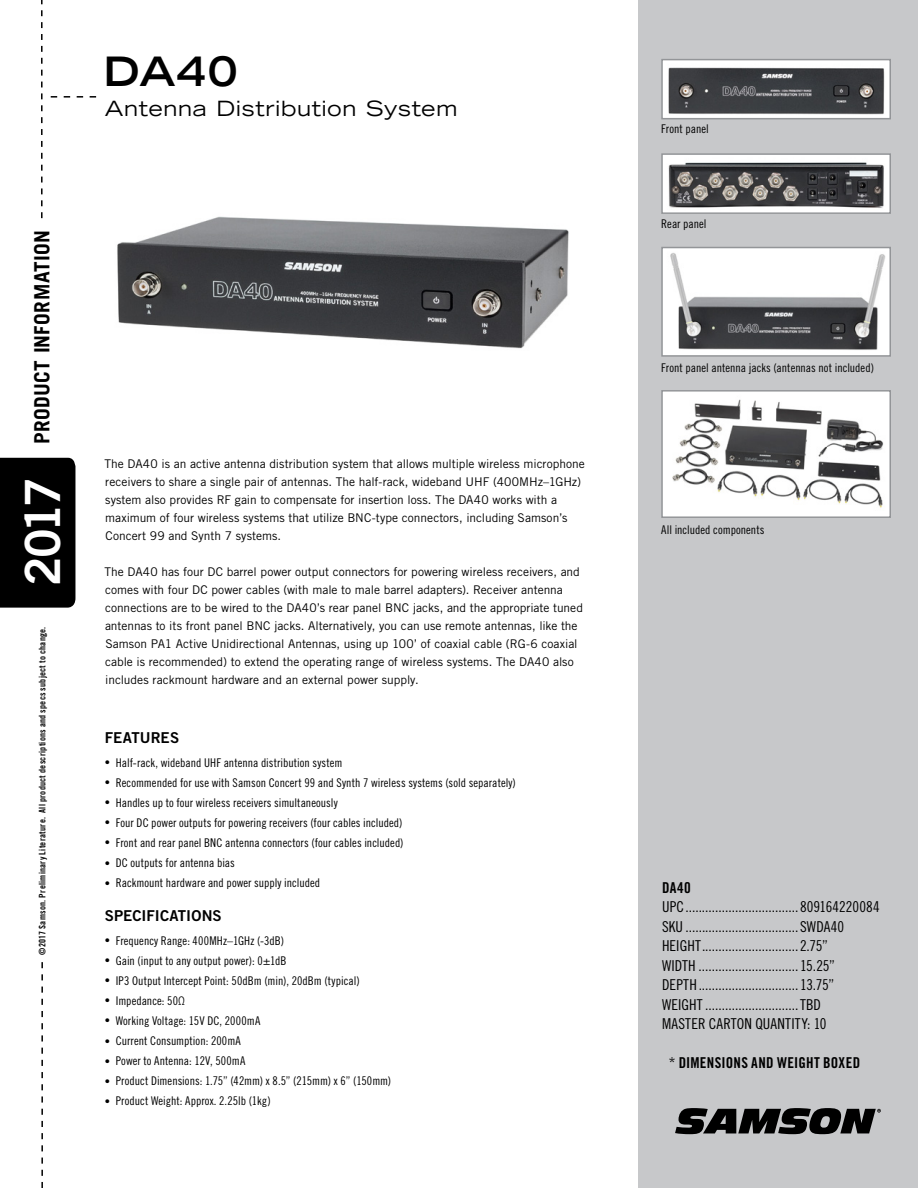
<style>
.page{position:relative;width:918px;height:1188px;background:#fff}
.page>*{position:absolute;margin:0;border:0;box-sizing:border-box;transform-origin:0 0}
.t1{font:48.6px "Trade Gothic LT Std Bd 2";color:#fff}
.Product_Name{font:700 expanded 40.5px "Trade Gothic LT Std";color:#000}
.Sub_Head{font:expanded 21px "Trade Gothic LT Std";letter-spacing:.035em;color:#000}
.t2{font:700 21px "Trade Gothic LT Std";letter-spacing:.015em;color:#000}
.Captions{font:15px/19.5px "Trade Gothic LT Std Cn 18";letter-spacing:.01em;color:#000}
.Captions-2{font:15px "Trade Gothic LT Std Bd Cn 20";letter-spacing:.015em;color:#000}
.New_Product_Intro{font:15px "Trade Gothic LT Std Bd 2";letter-spacing:.005em;color:#000}
.Body_Copy{font:12px/18px "Trade Gothic LT Std";color:#000}
.Captions-3{font:12px "Trade Gothic LT Std Cn 18";letter-spacing:.005em;color:#000}
.t3{font:9px "Trade Gothic LT Std Bd Cn 20";letter-spacing:.03em;color:#000}
.s1{font-size:10.5px}
.s2{font-family:"Trade Gothic LT Std Bd Cn 20"}
.s3{font-family:"Trade Gothic LT Std Cn 18"}
</style>
<div class="page">
<div style="left:638px;top:0;width:280px;height:1188px;background:#c7c8ca"></div>
<svg style="left:41px;top:0;width:2px;height:218px"></svg>
<svg style="left:51px;top:96px;width:45px;height:2px"></svg>
<div style="left:0;top:458px;width:75px;height:150px;background:#000"></div>
<svg style="left:675px;top:1108px;width:206px;height:26px"></svg>
<svg style="left:41px;top:962px;width:2px;height:226px"></svg>
<img style="left:117px;top:216px;width:452px;height:133px">
<img style="left:664px;top:62px;width:224px;height:54px">
<div style="left:661px;top:59px;width:230px;height:60px;border:2px solid #939598"></div>
<img style="left:664px;top:156px;width:224px;height:55px">
<div style="left:661px;top:153px;width:230px;height:61px;border:2px solid #939598"></div>
<img style="left:664px;top:393px;width:224px;height:122px">
<div style="left:661px;top:390px;width:230px;height:128px;border:2px solid #939598"></div>
<img style="left:664px;top:250px;width:224px;height:104px">
<div style="left:661px;top:247px;width:230px;height:110px;border:2px solid #939598"></div>
<p class="Product_Name" style="left:103px;top:45px;width:135px">DA40</p>
<p class="Sub_Head" style="left:105px;top:95px;width:354px">Antenna Distribution System</p>
<h3 class="t2" style="left:29px;top:444px;width:215px;rotate:-90deg">PRODUCT INFORMATION</h3>
<h1 class="t1" style="left:13px;top:586px;width:110px;rotate:-90deg">2017</h1>
<p class="t3" style="left:37px;top:955px;width:330px;rotate:-90deg">©2017 Samson. Preliminary Literature. All product descriptions and specs subject to change.</p>
<p class="Body_Copy" style="left:104px;top:455px;width:482px">The DA40 is an active antenna distribution system that allows multiple wireless microphone receivers to share a single pair of antennas. The half-rack, wideband UHF (400MHz–1GHz) system also provides RF gain to compensate for insertion loss. The DA40 works with a maximum of four wireless systems that utilize BNC-type connectors, including Samson’s Concert 99 and Synth 7 systems.</p>
<p class="Body_Copy" style="left:104px;top:563px;width:480px">The DA40 has four DC barrel power output connectors for powering wireless receivers, and comes with four DC power cables (with male to male barrel adapters). Receiver antenna connections are to be wired to the DA40’s rear panel BNC jacks, and the appropriate tuned antennas to its front panel BNC jacks. Alternatively, you can use remote antennas, like the Samson PA1 Active Unidirectional Antennas, using up 100’ of coaxial cable (RG-6 coaxial cable is recommended) to extend the operating range of wireless systems. The DA40 also includes rackmount hardware and an external power supply.</p>
<p class="New_Product_Intro" style="left:105px;top:729px;width:76px">FEATURES</p>
<p class="Captions-3" style="left:105px;top:755px;width:239px"><span class="s1">•</span> Half-rack, wideband UHF antenna distribution system</p>
<p class="Captions-3" style="left:105px;top:775px;width:413px"><span class="s1">•</span> Recommended for use with Samson Concert 99 and Synth 7 wireless systems (sold separately)</p>
<p class="Captions-3" style="left:105px;top:795px;width:234px"><span class="s1">•</span> Handles up to four wireless receivers simultaneously</p>
<p class="Captions-3" style="left:105px;top:815px;width:299px"><span class="s1">•</span> Four DC power outputs for powering receivers (four cables included)</p>
<p class="Captions-3" style="left:105px;top:835px;width:300px"><span class="s1">•</span> Front and rear panel BNC antenna connectors (four cables included)</p>
<p class="Captions-3" style="left:105px;top:855px;width:132px"><span class="s1">•</span> DC outputs for antenna bias</p>
<p class="Captions-3" style="left:105px;top:876px;width:217px"><span class="s1">•</span> Rackmount hardware and power supply included</p>
<p class="New_Product_Intro" style="left:105px;top:907px;width:118px">SPECIFICATIONS</p>
<p class="Captions-3" style="left:105px;top:933px;width:181px"><span class="s1">•</span> Frequency Range: 400MHz–1GHz (-3dB)</p>
<p class="Captions-3" style="left:105px;top:953px;width:183px"><span class="s1">•</span> Gain (input to any output power): 0±1dB</p>
<p class="Captions-3" style="left:105px;top:973px;width:257px"><span class="s1">•</span> IP3 Output Intercept Point: 50dBm (min), 20dBm (typical)</p>
<p class="Captions-3" style="left:105px;top:993px;width:82px"><span class="s1">•</span> Impedance: 50Ω</p>
<p class="Captions-3" style="left:105px;top:1013px;width:157px"><span class="s1">•</span> Working Voltage: 15V DC, 2000mA</p>
<p class="Captions-3" style="left:105px;top:1034px;width:138px"><span class="s1">•</span> Current Consumption: 200mA</p>
<p class="Captions-3" style="left:105px;top:1054px;width:142px"><span class="s1">•</span> Power to Antenna: 12V, 500mA</p>
<p class="Captions-3" style="left:105px;top:1074px;width:288px"><span class="s1">•</span> Product Dimensions: 1.75” (42mm) x 8.5” (215mm) x 6” (150mm)</p>
<p class="Captions-3" style="left:105px;top:1094px;width:168px"><span class="s1">•</span> Product Weight: Approx. 2.25lb (1kg)</p>
<p class="Captions-3" style="left:661px;top:122px;width:49px">Front panel</p>
<p class="Captions-3" style="left:661px;top:217px;width:47px">Rear panel</p>
<p class="Captions-3" style="left:661px;top:361px;width:214px">Front panel antenna jacks (antennas not included)</p>
<p class="Captions-3" style="left:661px;top:523px;width:105px">All included components</p>
<p class="Captions" style="left:662px;top:878px;width:219px"><span class="s2">DA40<br></span>UPC..................................809164220084<br>SKU ..................................SWDA40<br>HEIGHT.............................2.75”<br>WIDTH ..............................15.25” DEPTH..............................13.75”<br>WEIGHT ............................TBD<br>MASTER CARTON QUANTITY: 10</p>
<p class="Captions-2" style="left:669px;top:1054px;width:193px"><span class="s3">*</span> DIMENSIONS AND WEIGHT BOXED</p>
</div>
